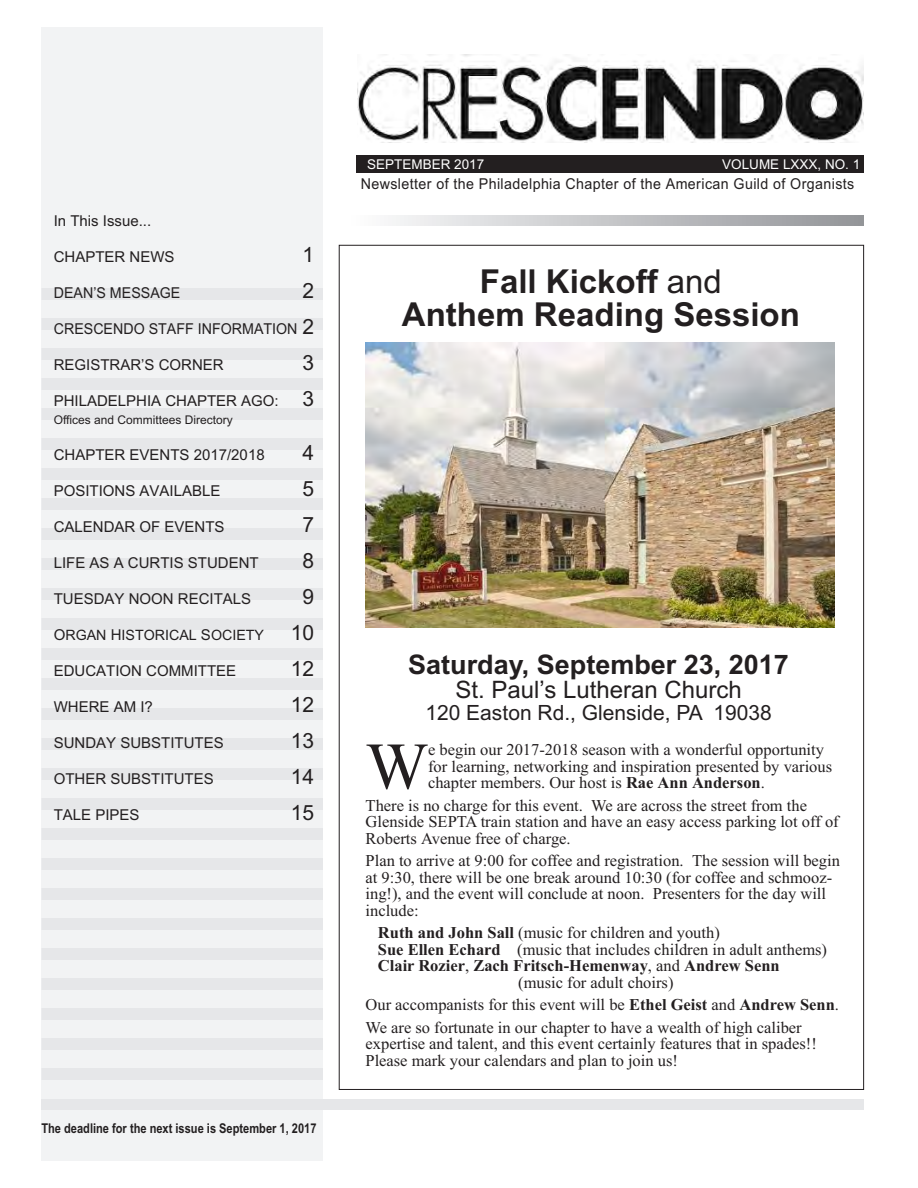
<style>
.page{position:relative;width:918px;height:1188px;background:#fff}
.page>*{position:absolute;margin:0;border:0;box-sizing:border-box;transform-origin:0 0}
.t1{font:66.3px "Times New Roman";color:#231f20}
.t2{font:700 33px/33px "Arial";color:#231f20;text-align:center}
.t3{font:700 27px "Arial";color:#231f20}
.t4{font:24px "Arial";color:#231f20}
.t5{font:21px "Arial";color:#231f20}
.t6{font:16.5px/16.5px "Times New Roman";color:#231f20}
.t7{font:700 16.5px "Times New Roman";color:#231f20}
.t8{font:15px "Arial";color:#231f20}
.t9{font:15px "Arial";letter-spacing:.03em;color:#231f20;scale:.95 1}
.t10{font:15px "Arial";color:#231f20;scale:.95 1}
.t11{font:14.25px "Arial";color:#231f20}
.t12{font:700 13.5px "Arial Narrow";color:#231f20}
.t13{font:13.5px "Arial";color:#fff}
.t14{font:12px "Arial";color:#231f20}
.s1{font-size:21px}
.s2{font-size:15px}
.s3{font-weight:400}
.s4{font-weight:700}
</style>
<div class="page">
<div style="left:41px;top:27px;width:282px;height:1134px;background:#f2f3f4"></div>
<svg style="left:392px;top:216px;width:472px;height:10px;background:#c2c3c6"></svg>
<div style="left:41px;top:888px;width:282px;height:12px;background:#e6e7e9"></div>
<div style="left:41px;top:918px;width:282px;height:12px;background:#e6e7e9"></div>
<div style="left:41px;top:948px;width:282px;height:12px;background:#e6e7e9"></div>
<div style="left:41px;top:978px;width:282px;height:12px;background:#e6e7e9"></div>
<div style="left:41px;top:1008px;width:282px;height:12px;background:#e6e7e9"></div>
<div style="left:356px;top:155px;width:508px;height:18px;background:#231f20"></div>
<div style="left:41px;top:318px;width:282px;height:12px;background:#e6e7e9"></div>
<div style="left:41px;top:348px;width:282px;height:12px;background:#e6e7e9"></div>
<div style="left:41px;top:378px;width:282px;height:12px;background:#e6e7e9"></div>
<div style="left:41px;top:408px;width:282px;height:12px;background:#e6e7e9"></div>
<div style="left:41px;top:438px;width:282px;height:12px;background:#e6e7e9"></div>
<div style="left:41px;top:468px;width:282px;height:12px;background:#e6e7e9"></div>
<div style="left:41px;top:528px;width:282px;height:12px;background:#e6e7e9"></div>
<div style="left:41px;top:558px;width:282px;height:12px;background:#e6e7e9"></div>
<div style="left:41px;top:588px;width:282px;height:12px;background:#e6e7e9"></div>
<div style="left:41px;top:618px;width:282px;height:12px;background:#e6e7e9"></div>
<div style="left:41px;top:648px;width:282px;height:12px;background:#e6e7e9"></div>
<div style="left:41px;top:678px;width:282px;height:12px;background:#e6e7e9"></div>
<div style="left:41px;top:738px;width:282px;height:12px;background:#e6e7e9"></div>
<div style="left:41px;top:768px;width:282px;height:12px;background:#e6e7e9"></div>
<div style="left:41px;top:798px;width:282px;height:12px;background:#e6e7e9"></div>
<div style="left:41px;top:858px;width:282px;height:12px;background:#e6e7e9"></div>
<div style="left:41px;top:498px;width:282px;height:12px;background:#e6e7e9"></div>
<div style="left:41px;top:708px;width:282px;height:12px;background:#e6e7e9"></div>
<div style="left:41px;top:828px;width:282px;height:12px;background:#e6e7e9"></div>
<div style="left:41px;top:288px;width:282px;height:12px;background:#e6e7e9"></div>
<div style="left:41px;top:1100px;width:823px;height:10px;background:#e6e7e9"></div>
<div style="left:41px;top:1038px;width:282px;height:12px;background:#e6e7e9"></div>
<div style="left:41px;top:1068px;width:282px;height:12px;background:#e6e7e9"></div>
<img style="left:358px;top:55px;width:505px;height:87px">
<img style="left:366px;top:342px;width:469px;height:286px">
<p class="t8" style="left:54px;top:212px;width:99px">In This Issue...</p>
<p class="t8" style="left:54px;top:248px;width:122px">CHAPTER NEWS</p>
<p class="t5" style="left:302px;top:243px;width:13px">1</p>
<p class="t10" style="left:54px;top:284px;width:135px">DEAN’S MESSAGE</p>
<p class="t5" style="left:302px;top:279px;width:13px">2</p>
<p class="t10" style="left:54px;top:320px;width:276px">CRESCENDO STAFF INFORMATION <span class="s1">2</span></p>
<p class="t8" style="left:54px;top:356px;width:172px">REGISTRAR’S CORNER</p>
<p class="t5" style="left:302px;top:351px;width:13px">3</p>
<p class="t8" style="left:54px;top:392px;width:262px">PHILADELPHIA CHAPTER AGO: <span class="s1">3</span></p>
<p class="t14" style="left:54px;top:413px;width:181px">Offices and Committees Directory</p>
<p class="t8" style="left:54px;top:446px;width:212px">CHAPTER EVENTS 2017/2018</p>
<p class="t5" style="left:302px;top:441px;width:13px">4</p>
<p class="t8" style="left:54px;top:482px;width:168px">POSITIONS AVAILABLE</p>
<p class="t5" style="left:302px;top:477px;width:13px">5</p>
<p class="t8" style="left:54px;top:518px;width:172px">CALENDAR OF EVENTS</p>
<p class="t5" style="left:302px;top:513px;width:13px">7</p>
<p class="t8" style="left:54px;top:554px;width:207px">LIFE AS A CURTIS STUDENT</p>
<p class="t5" style="left:302px;top:549px;width:13px">8</p>
<p class="t8" style="left:54px;top:590px;width:199px">TUESDAY NOON RECITALS</p>
<p class="t5" style="left:302px;top:585px;width:13px">9</p>
<p class="t11" style="left:54px;top:627px;width:212px"><span class="s2">O</span>RGAN <span class="s2">H</span>ISTORICAL <span class="s2">S</span>OCIETY</p>
<p class="t5" style="left:291px;top:621px;width:25px">10</p>
<p class="t8" style="left:54px;top:662px;width:184px">EDUCATION COMMITTEE</p>
<p class="t5" style="left:291px;top:657px;width:25px">12</p>
<p class="t8" style="left:54px;top:698px;width:101px">WHERE AM I?</p>
<p class="t5" style="left:291px;top:693px;width:25px">12</p>
<p class="t8" style="left:54px;top:734px;width:172px">SUNDAY SUBSTITUTES</p>
<p class="t5" style="left:291px;top:729px;width:25px">13</p>
<p class="t8" style="left:54px;top:770px;width:162px">OTHER SUBSTITUTES</p>
<p class="t5" style="left:291px;top:765px;width:25px">14</p>
<p class="t8" style="left:54px;top:806px;width:87px">TALE PIPES</p>
<p class="t5" style="left:291px;top:801px;width:25px">15</p>
<p class="t12" style="left:41px;top:1120px;width:277px">The deadline for the next issue is September 1, 2017</p>
<p class="t13" style="left:367px;top:157px;width:119px">SEPTEMBER 2017</p>
<p class="t13" style="left:722px;top:157px;width:140px">VOLUME LXXX, NO. 1</p>
<p class="t9" style="left:361px;top:175px;width:521px">Newsletter of the Philadelphia Chapter of the American Guild of Organists</p>
<h2 class="t2" style="left:402px;top:265px;width:399px">Fall Kickoff <span class="s3">and<br></span>Anthem Reading Session</h2>
<h3 class="t3" style="left:408px;top:649px;width:382px">Saturday, September 23, 2017</h3>
<h3 class="t4" style="left:455px;top:676px;width:288px">St. Paul’s Lutheran Church</h3>
<p class="t5" style="left:425px;top:701px;width:348px">120 Easton Rd., Glenside, PA 19038</p>
<h1 class="t1" style="left:366px;top:727px;width:64px">W</h1>
<p class="t6" style="left:428px;top:741px;width:406px">e begin our 2017-2018 season with a wonderful opportunity for learning, networking and inspiration presented by various chapter members. Our host is <span class="s4">Rae Ann Anderson</span>.</p>
<p class="t6" style="left:366px;top:797px;width:475px">There is no charge for this event. We are across the street from the<br>Glenside SEPTA train station and have an easy access parking lot off of<br>Roberts Avenue free of charge.</p>
<p class="t6" style="left:366px;top:853px;width:476px">Plan to arrive at 9:00 for coffee and registration. The session will begin at 9:30, there will be one break around 10:30 (for coffee and schmooz&shy;ing!), and the event will conclude at noon. Presenters for the day will include:</p>
<p class="t6" style="left:378px;top:925px;width:343px"><span class="s4">Ruth and John Sall</span> (music for children and youth)</p>
<p class="t6" style="left:378px;top:941px;width:451px"><span class="s4">Sue Ellen Echard</span> (music that includes children in adult anthems)</p>
<p class="t7" style="left:378px;top:956px;width:403px">Clair Rozier<span class="s3">,</span> Zach Fritsch-Hemenway<span class="s3">, and</span> Andrew Senn</p>
<p class="t6" style="left:518px;top:974px;width:157px">(music for adult choirs)</p>
<p class="t6" style="left:366px;top:994px;width:475px;line-height:22.5px">Our accompanists for this event will be <span class="s4">Ethel Geist</span> and <span class="s4">Andrew Senn</span>.<br>We are so fortunate in our chapter to have a wealth of high caliber</p>
<p class="t6" style="left:365px;top:1036px;width:453px">expertise and talent, and this event certainly features that in spades!!<br>Please mark your calendars and plan to join us!</p>
</div>
